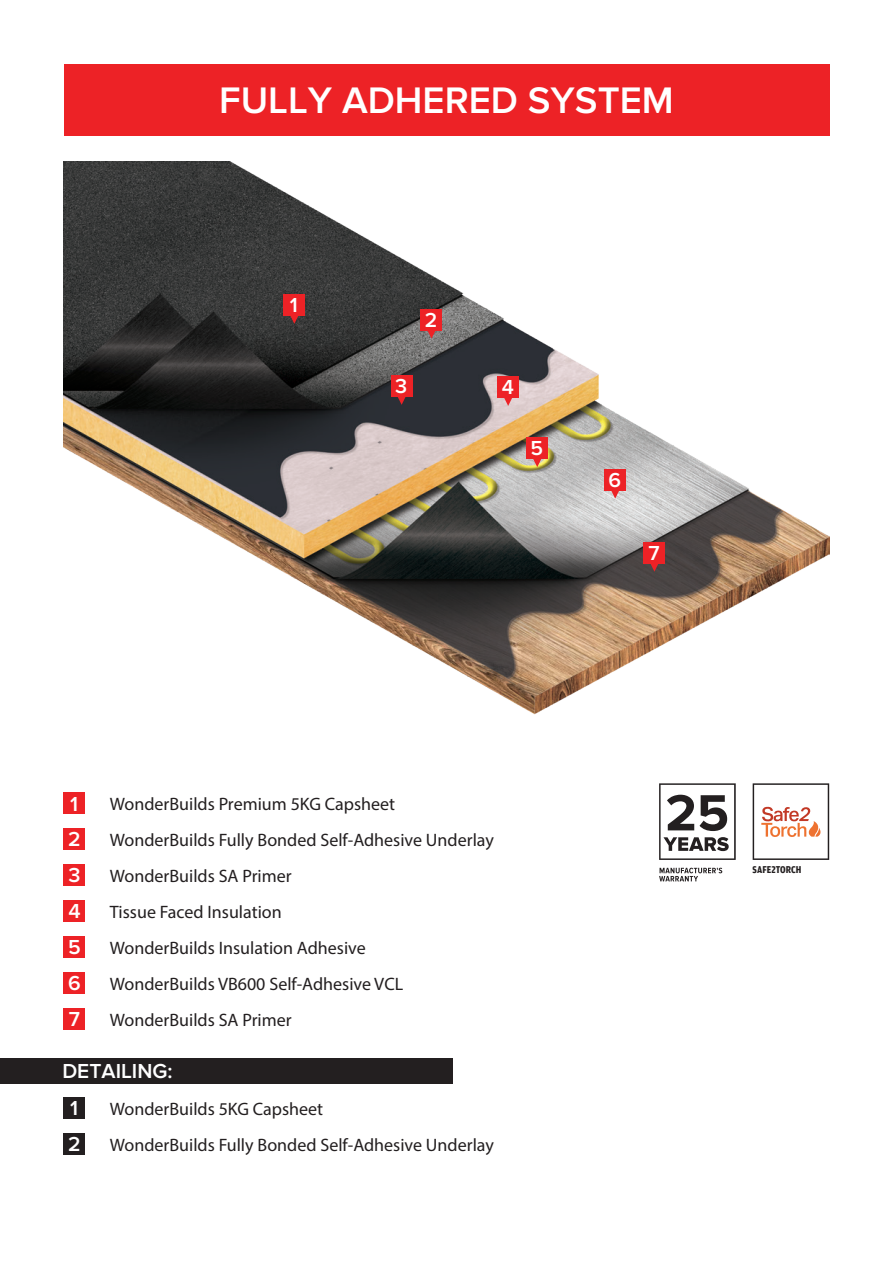
<style>
.page{position:relative;width:893px;height:1263px;background:#fff}
.page>*{position:absolute;margin:0;border:0;box-sizing:border-box;transform-origin:0 0}
.t1{font:700 52.8px "Proxima Nova";color:#231f20}
.t2{font:600 38.25px "Proxima Nova";color:#fff}
.t3{font:600 21px/35.8px "Proxima Nova";color:#fff}
.t4{font:18px/36px "Myriad Pro";color:#231f20}
.t5{font:700 10.5px "Amplitude Cond";color:#231f20}
</style>
<div class="page">
<div style="left:64px;top:64px;width:765px;height:71px;background:#ed2226"></div>
<div style="left:64px;top:793px;width:21px;height:21px;background:#ed2226"></div>
<div style="left:64px;top:829px;width:21px;height:21px;background:#ed2226"></div>
<div style="left:64px;top:864px;width:21px;height:22px;background:#ed2226"></div>
<div style="left:64px;top:900px;width:21px;height:22px;background:#ed2226"></div>
<div style="left:64px;top:936px;width:21px;height:22px;background:#ed2226"></div>
<div style="left:64px;top:972px;width:21px;height:21px;background:#ed2226"></div>
<div style="left:64px;top:1008px;width:21px;height:21px;background:#ed2226"></div>
<svg style="left:659px;top:783px;width:77px;height:77px"></svg>
<svg style="left:659px;top:868px;width:63px;height:13px"></svg>
<svg style="left:753px;top:783px;width:76px;height:77px"></svg>
<img style="left:64px;top:161px;width:765px;height:554px">
<svg style="left:290px;top:315px;width:9px;height:9px"></svg>
<div style="left:284px;top:294px;width:21px;height:21px;background:#ed2226"></div>
<svg style="left:427px;top:330px;width:9px;height:9px"></svg>
<div style="left:421px;top:309px;width:21px;height:21px;background:#ed2226"></div>
<svg style="left:397px;top:396px;width:9px;height:9px"></svg>
<div style="left:391px;top:375px;width:21px;height:21px;background:#ed2226"></div>
<svg style="left:503px;top:398px;width:10px;height:8px"></svg>
<div style="left:497px;top:376px;width:22px;height:22px;background:#ed2226"></div>
<svg style="left:533px;top:459px;width:9px;height:8px"></svg>
<div style="left:527px;top:437px;width:21px;height:22px;background:#ed2226"></div>
<svg style="left:610px;top:490px;width:10px;height:9px"></svg>
<div style="left:604px;top:469px;width:22px;height:21px;background:#ed2226"></div>
<svg style="left:650px;top:563px;width:9px;height:9px"></svg>
<div style="left:644px;top:542px;width:21px;height:21px;background:#ed2226"></div>
<div style="left:64px;top:1097px;width:21px;height:22px;background:#231f20"></div>
<div style="left:64px;top:1133px;width:21px;height:22px;background:#231f20"></div>
<div style="left:0;top:1058px;width:453px;height:26px;background:#231f20"></div>
<h2 class="t2" style="left:219px;top:79px;width:456px">FULLY ADHERED SYSTEM</h2>
<p class="t3" style="left:290px;top:287px;width:9px">1</p>
<p class="t3" style="left:425px;top:302px;width:14px">2</p>
<p class="t3" style="left:395px;top:368px;width:14px">3</p>
<p class="t3" style="left:502px;top:370px;width:14px">4</p>
<p class="t3" style="left:531px;top:431px;width:14px">5</p>
<p class="t3" style="left:608px;top:462px;width:14px">6</p>
<p class="t3" style="left:648px;top:535px;width:13px">7</p>
<p class="t3" style="left:68px;top:786px;width:14px">1<br>2<br>3<br>4<br>5<br>6<br>7</p>
<h1 class="t1" style="left:665px;top:782px;width:65px">25</h1>
<p class="t4" style="left:110px;top:786px;width:386px">WonderBuilds Premium 5KG Capsheet WonderBuilds Fully Bonded Self-Adhesive Underlay WonderBuilds SA Primer<br>Tissue Faced Insulation<br>WonderBuilds Insulation Adhesive<br>WonderBuilds VB600 Self-Adhesive VCL WonderBuilds SA Primer</p>
<p class="t3" style="left:62px;top:1053px;width:112px">DETAILING:</p>
<p class="t3" style="left:68px;top:1091px;width:14px">1<br>2</p>
<p class="t4" style="left:110px;top:1090px;width:386px">WonderBuilds 5KG Capsheet<br>WonderBuilds Fully Bonded Self-Adhesive Underlay</p>
<p class="t5" style="left:753px;top:864px;width:50px">SAFE2TORCH</p>
</div>
